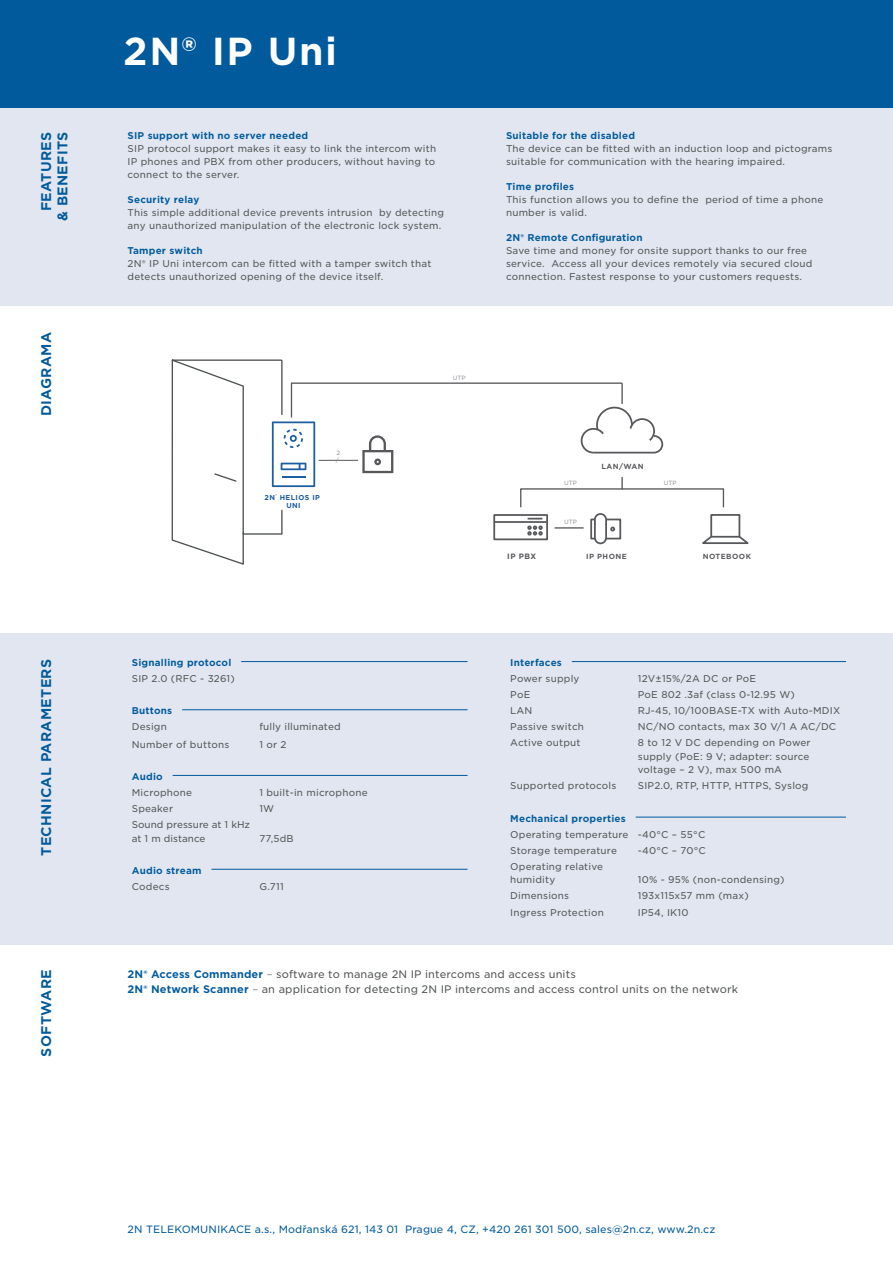
<style>
.page{position:relative;width:893px;height:1263px;background:#fff}
.page>*{position:absolute;margin:0;border:0;box-sizing:border-box;transform-origin:0 0}
.t1{font:700 37.5px "Gotham S Sm";letter-spacing:.04em;color:#fff}
.t2{font:700 13.5px/16.2px "Gotham S Sm";letter-spacing:.02em;color:#005a9c;text-align:right}
.t3{font:10.5px/15px "Gotham S Sm";letter-spacing:.01em;color:#545756}
.t4{font:10.2px "Gotham S Sm";letter-spacing:.01em;color:#005a9c}
.t5{font:9.45px/12.8px "Gotham S Sm";letter-spacing:.02em;color:#545756}
.t6{font:700 9.45px "Gotham S Sm";letter-spacing:.02em;color:#005a9c}
.t7{font:9.45px/13.5px "Gotham S Sm";color:#545756}
.t8{font:700 7.8px "Gotham";color:#57585b}
.t9{font:700 7.05px "Gotham S Sm";letter-spacing:.06em;color:#57585b}
.t10{font:700 7.05px/8.6px "Gotham";letter-spacing:.06em;color:#1d5e9f;text-align:center}
.t11{font:5.85px/7.1px "Gotham S Sm";color:#939597}
.s1{font-weight:700;color:#005a9c}
.s2{color:#939596}
</style>
<div class="page">
<div style="left:0;top:106px;width:893px;height:199px;background:#e1e6f1"></div>
<div style="left:0;top:633px;width:893px;height:312px;background:#e1e6f1"></div>
<hr style="left:241px;top:661px;width:227px;height:1px;background:#005a9c">
<hr style="left:182px;top:709px;width:286px;height:1px;background:#005a9c">
<hr style="left:173px;top:775px;width:295px;height:1px;background:#005a9c">
<hr style="left:211px;top:869px;width:257px;height:1px;background:#005a9c">
<hr style="left:572px;top:661px;width:274px;height:1px;background:#005a9c">
<hr style="left:636px;top:817px;width:210px;height:1px;background:#005a9c">
<div style="left:0;top:0;width:893px;height:107px;background:#005a9c"></div>
<svg style="left:171px;top:359px;width:578px;height:206px"></svg>
<h2 class="t2" style="left:38px;top:221px;width:91px;rotate:-90deg">FEATURES &amp; BENEFITS</h2>
<h2 class="t2" style="left:38px;top:416px;width:86px;rotate:-90deg">DIAGRAMA</h2>
<h2 class="t2" style="left:38px;top:856px;width:198px;rotate:-90deg">TECHNICAL PARAMETERS</h2>
<h2 class="t2" style="left:38px;top:1056px;width:89px;rotate:-90deg">SOFTWARE</h2>
<h1 class="t1" style="left:123px;top:26px;width:215px">2N® IP Uni</h1>
<p class="t6" style="left:128px;top:129px;width:182px">SIP support with no server needed</p>
<p class="t5" style="left:128px;top:142px;width:310px;text-align:justify">SIP protocol support makes it easy to link the intercom with IP phones and PBX from other producers, without having to connect to the server.</p>
<p class="t6" style="left:128px;top:193px;width:73px">Security relay</p>
<p class="t5" style="left:128px;top:206px;width:318px">This simple additional device prevents intrusion by detecting any unauthorized manipulation of the electronic lock system.</p>
<p class="t6" style="left:128px;top:244px;width:77px">Tamper switch</p>
<p class="t5" style="left:128px;top:257px;width:305px">2N® IP Uni intercom can be fitted with a tamper switch that detects unauthorized opening of the device itself.</p>
<p class="t10" style="left:265px;top:493px;width:57px">2N<sup>®</sup> HELIOS IP<br>UNI</p>
<p class="t11" style="left:336px;top:449px;width:6px">2 /</p>
<p class="t11" style="left:453px;top:374px;width:14px">UTP</p>
<p class="t6" style="left:132px;top:656px;width:101px">Signalling protocol</p>
<p class="t5" style="left:132px;top:672px;width:105px">SIP 2.0 (RFC - 3261)</p>
<p class="t6" style="left:132px;top:704px;width:42px">Buttons</p>
<p class="t5" style="left:132px;top:720px;width:37px">Design</p>
<p class="t5" style="left:259px;top:720px;width:83px">fully illuminated</p>
<p class="t5" style="left:132px;top:738px;width:99px">Number of buttons</p>
<p class="t5" style="left:259px;top:738px;width:29px">1 or 2</p>
<p class="t6" style="left:132px;top:770px;width:32px">Audio</p>
<p class="t5" style="left:132px;top:786px;width:62px">Microphone</p>
<p class="t5" style="left:259px;top:786px;width:110px">1 built-in microphone</p>
<p class="t5" style="left:132px;top:802px;width:43px">Speaker</p>
<p class="t5" style="left:259px;top:802px;width:16px">1W</p>
<p class="t7" style="left:132px;top:818px;width:120px">Sound pressure at 1 kHz at 1 m distance</p>
<p class="t5" style="left:259px;top:831px;width:36px">77,5dB</p>
<p class="t6" style="left:132px;top:864px;width:71px">Audio stream</p>
<p class="t5" style="left:132px;top:880px;width:39px">Codecs</p>
<p class="t5" style="left:259px;top:880px;width:26px">G.711</p>
<p class="t6" style="left:506px;top:129px;width:131px">Suitable for the disabled</p>
<p class="t5" style="left:506px;top:142px;width:328px">The device can be fitted with an induction loop and pictograms suitable for communication with the hearing impaired.</p>
<p class="t6" style="left:506px;top:180px;width:70px">Time profiles</p>
<p class="t5" style="left:506px;top:193px;width:319px">This function allows you to define the period of time a phone number is valid.</p>
<p class="t6" style="left:506px;top:231px;width:138px">2N® Remote Configuration</p>
<p class="t5" style="left:506px;top:244px;width:308px">Save time and money for onsite support thanks to our free service. Access all your devices remotely via secured cloud connection. Fastest response to your customers requests.</p>
<p class="t9" style="left:601px;top:462px;width:44px">LAN/WAN</p>
<p class="t11" style="left:564px;top:479px;width:14px">UTP</p>
<p class="t11" style="left:664px;top:479px;width:14px">UTP</p>
<p class="t8" style="left:507px;top:551px;width:30px">IP PBX</p>
<p class="t11" style="left:564px;top:519px;width:14px">UTP</p>
<p class="t9" style="left:586px;top:551px;width:42px">IP PHONE</p>
<p class="t9" style="left:703px;top:551px;width:50px">NOTEBOOK</p>
<p class="t6" style="left:510px;top:656px;width:53px">Interfaces</p>
<p class="t5" style="left:510px;top:672px;width:71px">Power supply</p>
<p class="t5" style="left:638px;top:672px;width:120px">12V±15%/2A DC or PoE</p>
<p class="t5" style="left:510px;top:688px;width:22px">PoE</p>
<p class="t5" style="left:638px;top:688px;width:158px">PoE 802 .3af (class 0-12.95 W)</p>
<p class="t5" style="left:510px;top:704px;width:24px">LAN</p>
<p class="t5" style="left:638px;top:704px;width:204px">RJ-45, 10/100BASE-TX with Auto-MDIX</p>
<p class="t5" style="left:510px;top:720px;width:75px">Passive switch</p>
<p class="t5" style="left:638px;top:720px;width:200px">NC/NO contacts, max 30 V/1 A AC/DC</p>
<p class="t5" style="left:510px;top:736px;width:72px">Active output</p>
<p class="t5" style="left:638px;top:736px;width:174px;line-height:13.5px">8 to 12 V DC depending on Power supply (PoE: 9 V; adapter: source voltage – 2 V), max 500 mA</p>
<p class="t5" style="left:510px;top:779px;width:108px">Supported protocols</p>
<p class="t5" style="left:638px;top:779px;width:172px">SIP2.0, RTP, HTTP, HTTPS, Syslog</p>
<p class="t6" style="left:510px;top:812px;width:117px">Mechanical properties</p>
<p class="t5" style="left:510px;top:826px;width:197px;line-height:16px">Operating temperature -40°C – 55°C<br>Storage temperature</p>
<p class="t5" style="left:638px;top:844px;width:70px">-40°C – 70°C</p>
<p class="t5" style="left:510px;top:859px;width:94px;line-height:13.5px">Operating relative humidity</p>
<p class="t5" style="left:638px;top:873px;width:148px">10% - 95% (non-condensing)</p>
<p class="t5" style="left:510px;top:889px;width:60px">Dimensions</p>
<p class="t5" style="left:638px;top:889px;width:112px">193x115x57 mm (max)</p>
<p class="t5" style="left:510px;top:906px;width:95px">Ingress Protection</p>
<p class="t5" style="left:638px;top:906px;width:52px">IP54, IK10</p>
<p class="t3" style="left:128px;top:966px;width:612px"><span class="s1">2N® Access Commander</span> <span class="s2">–</span> software to manage 2N IP intercoms and access units<br><span class="s1">2N® Network Scanner</span> <span class="s2">–</span> an application for detecting 2N IP intercoms and access control units on the network</p>
<p class="t4" style="left:128px;top:1222px;width:589px">2N TELEKOMUNIKACE a.s., Modřanská 621, 143 01 Prague 4, CZ, +420 261 301 500, sales@2n.cz, www.2n.cz</p>
</div>
